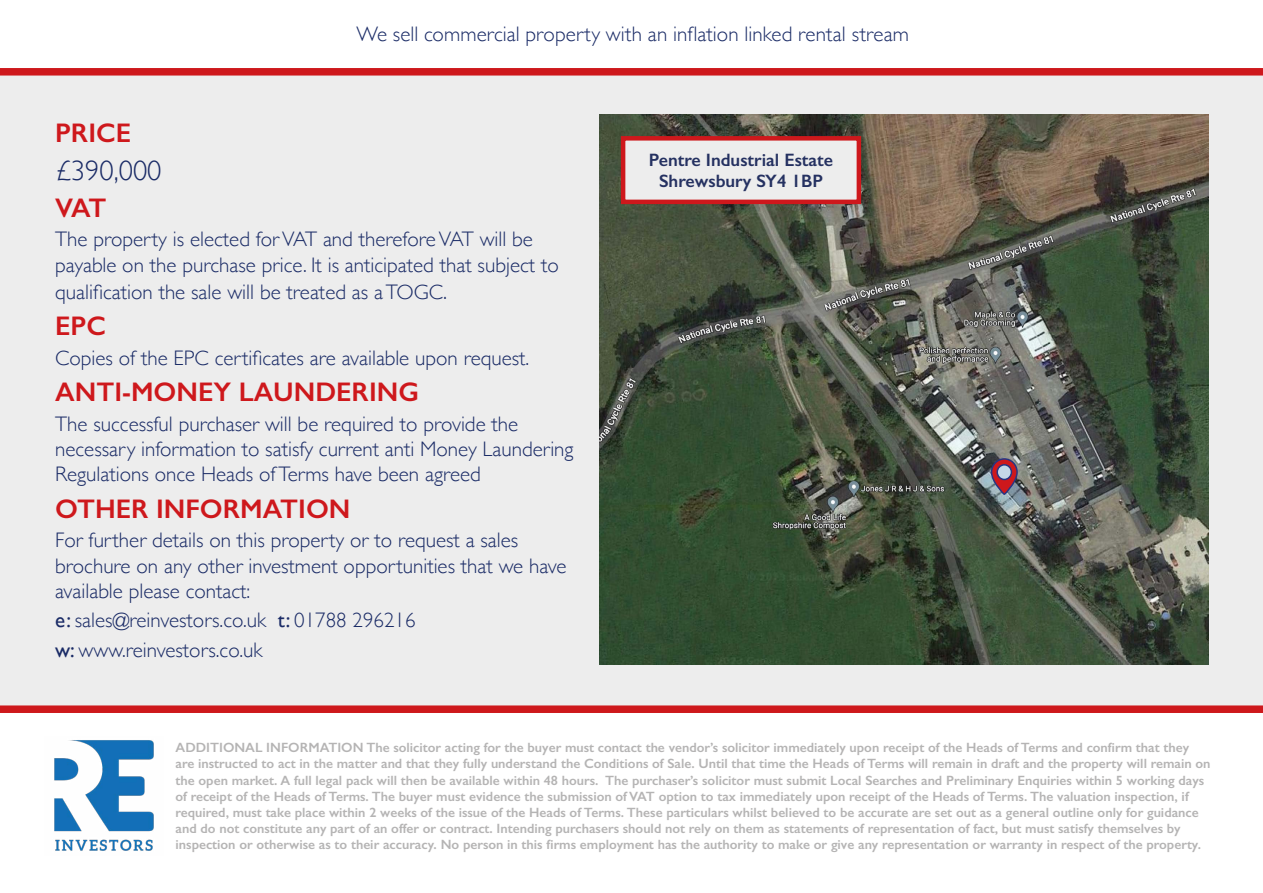
<style>
.page{position:relative;width:1263px;height:893px;background:#fff}
.page>*{position:absolute;margin:0;border:0;box-sizing:border-box;transform-origin:0 0}
.t1{font:300 28.5px "Gill Sans";color:#1a2b66}
.t2{font:600 27px "Gill Sans";color:#ce181c}
.t3{font:300 21px/25.2px "Gill Sans";color:#1a2b66}
.t4{font:600 18px/21.6px "Gill Sans";color:#253161;text-align:center}
.t5{font:600 13.5px/16.2px "Gill Sans";color:#b5b4b4}
.s1{font-size:22.5px}
.s2{font-weight:400}
</style>
<div class="page">
<div style="left:0;top:68px;width:1263px;height:645px;background:#ededed"></div>
<img style="left:54px;top:740px;width:100px;height:111px">
<img style="left:600px;top:115px;width:609px;height:549px">
<svg style="left:990px;top:457px;width:28px;height:39px"></svg>
<div style="left:621px;top:136px;width:240px;height:68px;background:#ededed;border:4px solid #ce181c"></div>
<h3 class="t3" style="left:356px;top:21px;width:554px">We sell commercial property with an inflation linked rental stream</h3>
<h2 class="t2" style="left:55px;top:116px;width:77px">PRICE</h2>
<h1 class="t1" style="left:55px;top:149px;width:108px">£390,000</h1>
<h2 class="t2" style="left:55px;top:192px;width:53px">VAT</h2>
<h3 class="t3" style="left:55px;top:226px;width:505px;line-height:26.1px">The property is elected for VAT and therefore VAT will be payable on the purchase price. It is anticipated that subject to qualification the sale will be treated as a TOGC<span class="s1">.</span></h3>
<h2 class="t2" style="left:55px;top:310px;width:52px">EPC</h2>
<h3 class="t3" style="left:55px;top:344px;width:476px">Copies of the EPC certificates are available upon request.</h3>
<h2 class="t2" style="left:55px;top:376px;width:365px">ANTI-MONEY LAUNDERING</h2>
<h3 class="t3" style="left:55px;top:410px;width:520px">The successful purchaser will be required to provide the necessary information to satisfy current anti Money Laundering<br>Regulations once Heads of Terms have been agreed</h3>
<h2 class="t2" style="left:55px;top:492px;width:297px">OTHER INFORMATION</h2>
<h3 class="t3" style="left:55px;top:527px;width:513px">For further details on this property or to request a sales brochure on any other investment opportunities that we have available please contact:</h3>
<h3 class="t3" style="left:55px;top:605px;width:362px;line-height:29.4px"><span class="s2">e:</span> sales@reinvestors.co.uk <span class="s2">t:</span> 01788 296216 <span class="s2">w:</span> www.reinvestors.co.uk</h3>
<h3 class="t4" style="left:649px;top:149px;width:186px">Pentre Industrial Estate<br>Shrewsbury SY4 1BP</h3>
<p class="t5" style="left:176px;top:739px;width:1036px">ADDITIONAL INFORMATION The solicitor acting for the buyer must contact the vendor’s solicitor immediately upon receipt of the Heads of Terms and confirm that they are instructed to act in the matter and that they fully understand the Conditions of Sale. Until that time the Heads of Terms will remain in draft and the property will remain on the open market. A full legal pack will then be available within 48 hours. The purchaser’s solicitor must submit Local Searches and Preliminary Enquiries within 5 working days of receipt of the Heads of Terms. The buyer must evidence the submission of VAT option to tax immediately upon receipt of the Heads of Terms. The valuation inspection, if required, must take place within 2 weeks of the issue of the Heads of Terms. These particulars whilst believed to be accurate are set out as a general outline only for guidance and do not constitute any part of an offer or contract. Intending purchasers should not rely on them as statements of representation of fact, but must satisfy themselves by inspection or otherwise as to their accuracy. No person in this firms employment has the authority to make or give any representation or warranty in respect of the property.</p>
</div>
